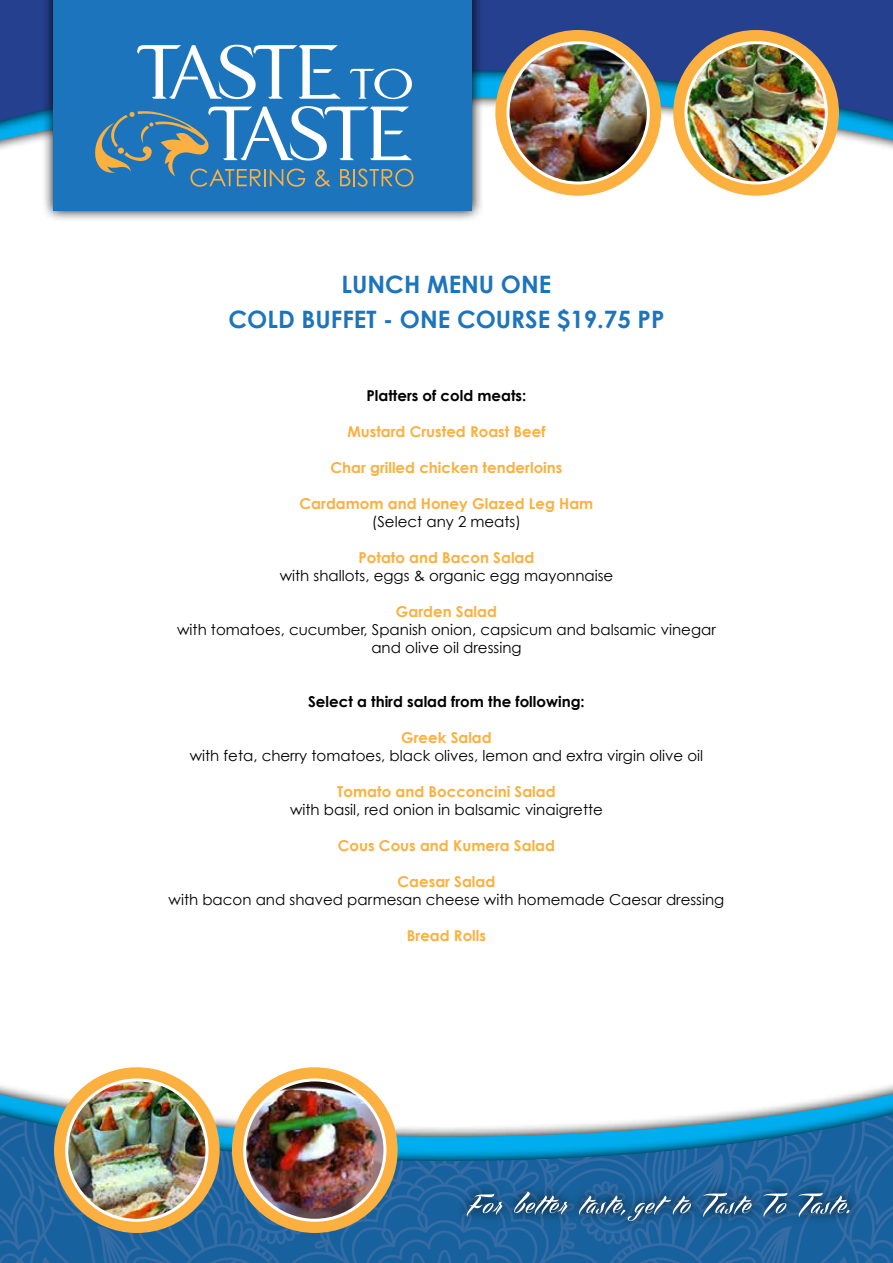
<style>
.page{position:relative;width:893px;height:1263px;background:#fff}
.page>*{position:absolute;margin:0;border:0;box-sizing:border-box;transform-origin:0 0}
.t1{font:700 24px/35.2px "Century Gothic";color:#1c75bc;text-align:center}
.t2{font:15px/18px "Century Gothic";color:#000;text-align:center}
.t3{font:700 15px "Century Gothic";color:#fbb040}
.t4{font:700 15px "Century Gothic";color:#000}
</style>
<div class="page">
<svg style="left:0;top:0;width:893px;height:128px;background:#264994"></svg>
<svg style="left:0;top:1089px;width:893px;height:9px"></svg>
<svg style="left:0;top:1098px;width:893px;height:10px"></svg>
<svg style="left:0;top:1108px;width:893px;height:6px"></svg>
<svg style="left:0;top:1114px;width:893px;height:149px;background:#2a76ac"></svg>
<svg style="left:456px;top:1181px;width:404px;height:51px;background:#1f629b"></svg>
<svg style="left:467px;top:1193px;width:35px;height:24px"></svg>
<svg style="left:514px;top:1191px;width:53px;height:25px"></svg>
<svg style="left:579px;top:1195px;width:112px;height:26px;background:#42729b"></svg>
<svg style="left:703px;top:1192px;width:49px;height:25px"></svg>
<svg style="left:763px;top:1192px;width:24px;height:25px"></svg>
<svg style="left:798px;top:1192px;width:51px;height:25px"></svg>
<svg style="left:495px;top:30px;width:166px;height:166px;background:#f9b653"></svg>
<img style="left:508px;top:43px;width:140px;height:140px;border-radius:70px">
<div style="left:506px;top:41px;width:144px;height:144px;border:3px solid #fff;border-radius:50%"></div>
<svg style="left:673px;top:30px;width:166px;height:166px;background:#f9b652"></svg>
<img style="left:686px;top:43px;width:140px;height:140px;border-radius:70px">
<div style="left:684px;top:41px;width:144px;height:144px;border:3px solid #fff;border-radius:50%"></div>
<svg style="left:54px;top:1067px;width:166px;height:166px;background:#f8b652"></svg>
<img style="left:67px;top:1080px;width:140px;height:140px;border-radius:70px">
<div style="left:65px;top:1078px;width:144px;height:144px;border:3px solid #fff;border-radius:50%"></div>
<svg style="left:232px;top:1067px;width:166px;height:166px;background:#f9b653"></svg>
<img style="left:245px;top:1080px;width:140px;height:140px;border-radius:70px">
<div style="left:243px;top:1078px;width:143px;height:144px;border:3px solid #fff;border-radius:50%"></div>
<svg style="left:42px;top:0;width:441px;height:220px;background:#92a0b3"></svg>
<div style="left:54px;top:0;width:418px;height:211px;background:#1c75bc"></div>
<svg style="left:137px;top:45px;width:204px;height:54px"></svg>
<svg style="left:350px;top:69px;width:62px;height:30px"></svg>
<svg style="left:95px;top:106px;width:318px;height:81px"></svg>
<h1 class="t1" style="left:229px;top:266px;width:437px">LUNCH MENU ONE<br>COLD BUFFET - ONE COURSE $19.75 PP</h1>
<p class="t4" style="left:367px;top:386px;width:161px">Platters of cold meats:</p>
<p class="t3" style="left:347px;top:422px;width:200px">Mustard Crusted Roast Beef</p>
<p class="t3" style="left:331px;top:458px;width:233px">Char grilled chicken tenderloins</p>
<p class="t3" style="left:300px;top:494px;width:295px">Cardamom and Honey Glazed Leg Ham</p>
<p class="t2" style="left:372px;top:512px;width:151px">(Select any 2 meats)</p>
<p class="t3" style="left:359px;top:548px;width:177px">Potato and Bacon Salad</p>
<p class="t2" style="left:280px;top:566px;width:335px">with shallots, eggs &amp; organic egg mayonnaise</p>
<p class="t3" style="left:396px;top:602px;width:103px">Garden Salad</p>
<p class="t2" style="left:177px;top:620px;width:540px">with tomatoes, cucumber, Spanish onion, capsicum and balsamic vinegar and olive oil dressing</p>
<p class="t4" style="left:308px;top:692px;width:278px">Select a third salad from the following:</p>
<p class="t3" style="left:401px;top:728px;width:92px">Greek Salad</p>
<p class="t2" style="left:190px;top:746px;width:515px">with feta, cherry tomatoes, black olives, lemon and extra virgin olive oil</p>
<p class="t3" style="left:337px;top:782px;width:220px">Tomato and Bocconcini Salad</p>
<p class="t2" style="left:290px;top:800px;width:314px">with basil, red onion in balsamic vinaigrette</p>
<p class="t3" style="left:338px;top:836px;width:219px">Cous Cous and Kumera Salad</p>
<p class="t3" style="left:398px;top:872px;width:99px">Caesar Salad</p>
<p class="t2" style="left:169px;top:890px;width:557px">with bacon and shaved parmesan cheese with homemade Caesar dressing</p>
<p class="t3" style="left:407px;top:926px;width:81px">Bread Rolls</p>
</div>
